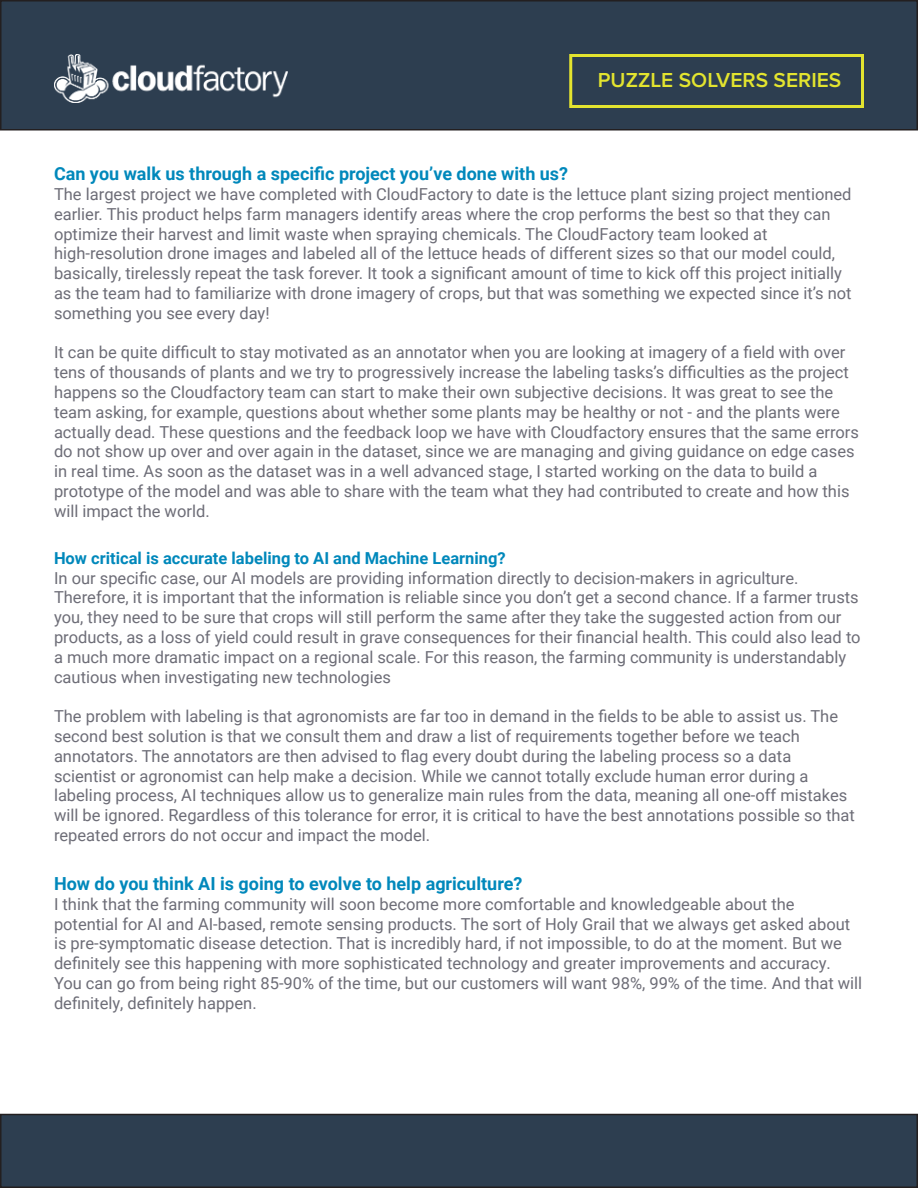
<style>
.page{position:relative;width:918px;height:1188px;background:#fff}
.page>*{position:absolute;margin:0;border:0;box-sizing:border-box;transform-origin:0 0}
.t1{font:600 21px "Proxima Nova";color:#e3e42f}
.t2{font:700 18px "Roboto";color:#08b}
.t3{font:16.5px/19.8px "Roboto";color:#6d6d77}
.t4{font:700 16.5px "Roboto";color:#08b}
</style>
<div class="page">
<div style="left:1px;top:1px;width:916px;height:129px;background:#2d3e50"></div>
<div style="left:0;top:0;width:918px;height:130px;border:2px solid #231f20"></div>
<div style="left:569px;top:54px;width:295px;height:54px;border:3px solid #e3e42f"></div>
<img style="left:54px;top:54px;width:234px;height:49px">
<div style="left:1px;top:1115px;width:916px;height:72px;background:#2d3e50"></div>
<div style="left:0;top:1114px;width:918px;height:74px;border:2px solid #231f20"></div>
<p class="t1" style="left:598px;top:64px;width:245px">PUZZLE SOLVERS SERIES</p>
<p class="t2" style="left:54px;top:161px;width:516px">Can you walk us through a specific project you’ve done with us?</p>
<p class="t3" style="left:54px;top:184px;width:799px">The largest project we have completed with CloudFactory to date is the lettuce plant sizing project mentioned earlier. This product helps farm managers identify areas where the crop performs the best so that they can</p>
<p class="t3" style="left:54px;top:223px;width:715px">optimize their harvest and limit waste when spraying chemicals. The CloudFactory team looked at</p>
<p class="t3" style="left:54px;top:243px;width:799px">high-resolution drone images and labeled all of the lettuce heads of different sizes so that our model could, basically, tirelessly repeat the task forever. It took a significant amount of time to kick off this project initially as the team had to familiarize with drone imagery of crops, but that was something we expected since it’s not something you see every day!</p>
<p class="t3" style="left:54px;top:342px;width:806px">It can be quite difficult to stay motivated as an annotator when you are looking at imagery of a field with over tens of thousands of plants and we try to progressively increase the labeling tasks’s difficulties as the project happens so the Cloudfactory team can start to make their own subjective decisions. It was great to see the team asking, for example, questions about whether some plants may be healthy or not - and the plants were actually dead. These questions and the feedback loop we have with Cloudfactory ensures that the same errors do not show up over and over again in the dataset, since we are managing and giving guidance on edge cases in real time. As soon as the dataset was in a well advanced stage, I started working on the data to build a</p>
<p class="t3" style="left:54px;top:481px;width:797px">prototype of the model and was able to share with the team what they had contributed to create and how this will impact the world.</p>
<p class="t4" style="left:54px;top:546px;width:453px">How critical is accurate labeling to AI and Machine Learning?</p>
<p class="t3" style="left:54px;top:567px;width:746px">In our specific case, our AI models are providing information directly to decision-makers in agriculture.</p>
<p class="t3" style="left:54px;top:587px;width:808px">Therefore, it is important that the information is reliable since you don’t get a second chance. If a farmer trusts you, they need to be sure that crops will still perform the same after they take the suggested action from our products, as a loss of yield could result in grave consequences for their financial health. This could also lead to a much more dramatic impact on a regional scale. For this reason, the farming community is understandably cautious when investigating new technologies</p>
<p class="t3" style="left:54px;top:706px;width:786px">The problem with labeling is that agronomists are far too in demand in the fields to be able to assist us. The second best solution is that we consult them and draw a list of requirements together before we teach</p>
<p class="t3" style="left:54px;top:745px;width:739px">annotators. The annotators are then advised to flag every doubt during the labeling process so a data</p>
<p class="t3" style="left:54px;top:765px;width:756px">scientist or agronomist can help make a decision. While we cannot totally exclude human error during a</p>
<p class="t3" style="left:54px;top:785px;width:803px">labeling process, AI techniques allow us to generalize main rules from the data, meaning all one-off mistakes will be ignored. Regardless of this tolerance for error, it is critical to have the best annotations possible so that repeated errors do not occur and impact the model.</p>
<p class="t2" style="left:54px;top:871px;width:470px">How do you think AI is going to evolve to help agriculture?</p>
<p class="t3" style="left:54px;top:893px;width:742px">I think that the farming community will soon become more comfortable and knowledgeable about the</p>
<p class="t3" style="left:54px;top:913px;width:810px">potential for AI and AI-based, remote sensing products. The sort of Holy Grail that we always get asked about is pre-symptomatic disease detection. That is incredibly hard, if not impossible, to do at the moment. But we definitely see this happening with more sophisticated technology and greater improvements and accuracy.<br>You can go from being right 85-90% of the time, but our customers will want 98%, 99% of the time. And that will definitely, definitely happen.</p>
</div>
